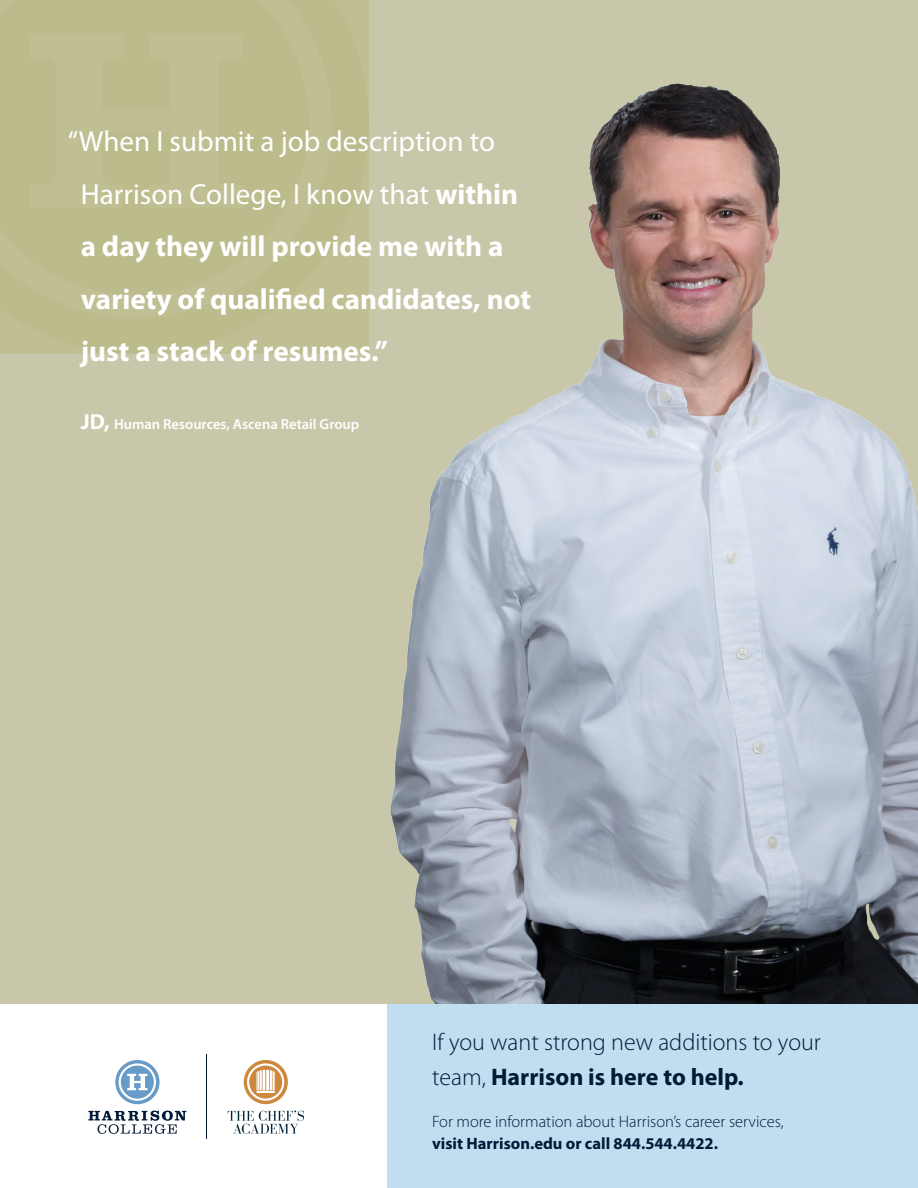
<style>
.page{position:relative;width:918px;height:1188px;background:#fff}
.page>*{position:absolute;margin:0;border:0;box-sizing:border-box;transform-origin:0 0}
.t1{font:700 29.1px/52.5px "Myriad Pro";color:#fff}
.t2{font:300 24px/34.8px "Myriad Pro";color:#001a37}
.t3{font:300 16.5px/22.5px "Myriad Pro";color:#001a37}
.t4{font:600 14.55px "Myriad Pro";color:#fff}
.s1{font-weight:400}
.s2{font-weight:700;font-size:21.9px}
.s3{font-weight:700}
</style>
<div class="page">
<div style="left:387px;top:1003px;width:531px;height:185px;background:#c0deef"></div>
<svg style="left:115px;top:1060px;width:45px;height:44px"></svg>
<svg style="left:88px;top:1111px;width:98px;height:23px"></svg>
<hr style="left:207px;top:1055px;width:1px;height:84px;background:#001a37">
<svg style="left:228px;top:1111px;width:76px;height:23px"></svg>
<svg style="left:244px;top:1060px;width:44px;height:44px"></svg>
<div style="left:0;top:0;width:918px;height:1003px;background:#c8c7a9"></div>
<img style="left:390px;top:83px;width:528px;height:920px">
<div style="left:0;top:0;width:369px;height:354px;background:#bcbb8c"></div>
<p class="t1" style="left:81px;top:114px;width:452px;text-indent:-13px"><span class="s1">“When I submit a job description to<br>Harrison College, I know that</span> within a day they will provide me with a variety of qualified candidates, not just a stack of resumes.”</p>
<p class="t4" style="left:81px;top:415px;width:280px"><span class="s2">JD,</span> Human Resources, Ascena Retail Group</p>
<p class="t2" style="left:432px;top:1025px;width:390px">If you want strong new additions to your team, <span class="s3">Harrison is here to help.</span></p>
<p class="t3" style="left:432px;top:1110px;width:353px">For more information about Harrison’s career services, <span class="s3">visit Harrison.edu or call 844.544.4422.</span></p>
</div>
